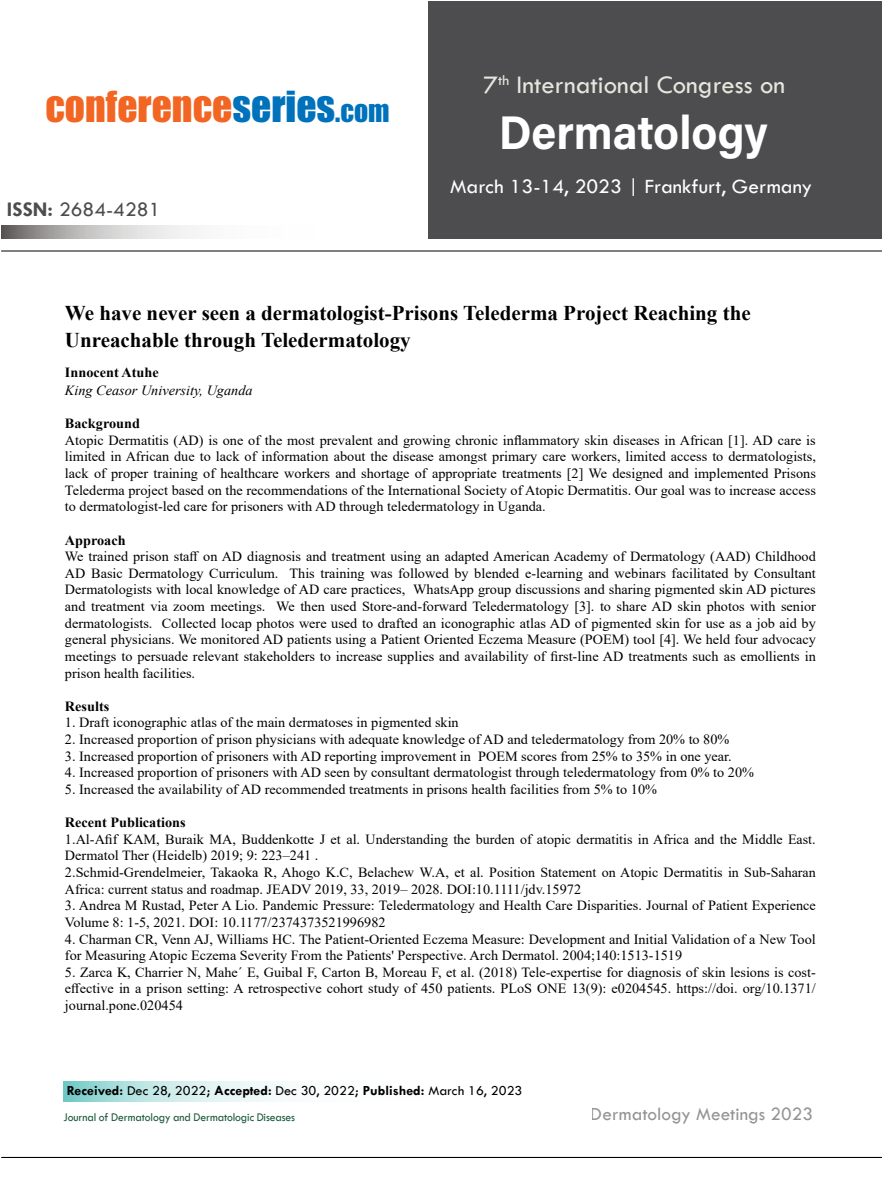
<style>
.page{position:relative;width:882px;height:1197px;background:#fff}
.page>*{position:absolute;margin:0;border:0;box-sizing:border-box;transform-origin:0 0}
.t1{font:47.25px "Acumin Variable Concept";letter-spacing:-.005em;color:#fff;scale:.95 1}
.t2{font:39.55px "Impact";color:#f26522}
.t3{font:26.25px "Tw Cen";color:#e6e6df}
.t4{font:700 21px/27.1px "Times New Roman";color:#000}
.t5{font:21px "Tw Cen";color:#fff}
.t6{font:21px "Tw Cen";color:#4d4d4f}
.t7{font:19.25px "Tw Cen";color:#4d4d4f}
.t8{font:14px/16.6px "Times New Roman";color:#000;text-align:justify}
.t9{font:14px "Tw Cen";color:#000}
.t10{font:700 14px "Times New Roman";color:#000}
.t11{font:italic 14px "Times New Roman";color:#000}
.t12{font:12.25px "Tw Cen";letter-spacing:-.01em;color:#1b593b;scale:.95 1}
.s1{color:#0072bc}
.s2{font-size:27.65px;color:#0072bc}
.s3{font-weight:700}
</style>
<div class="page">
<hr style="left:1px;top:1157px;width:881px;height:1px;background:#000">
<svg style="left:1px;top:225px;width:428px;height:13px"></svg>
<div style="left:429px;top:2px;width:453px;height:237px;background:#4d4d4f"></div>
<hr style="left:1px;top:251px;width:881px;height:1px;background:#000">
<svg style="left:63px;top:1082px;width:217px;height:20px;background:#c4e8e7"></svg>
<h2 class="t2" style="left:45px;top:76px;width:346px">CONFERENCE<span class="s1">SERIES</span><span class="s2">.COM</span></h2>
<h3 class="t6" style="left:7px;top:197px;width:155px"><span class="s3">ISSN:</span> 2684-4281</h3>
<h3 class="t3" style="left:483px;top:69px;width:303px">7<sup>th</sup> International Congress on</h3>
<h1 class="t1" style="left:499px;top:100px;width:285px">Dermatology</h1>
<h3 class="t5" style="left:450px;top:173px;width:364px">March 13-14, 2023 | Frankfurt, Germany</h3>
<h3 class="t4" style="left:65px;top:299px;width:687px">We have never seen a dermatologist-Prisons Telederma Project Reaching the<br>Unreachable through Teledermatology</h3>
<p class="t10" style="left:65px;top:363px;width:95px">Innocent Atuhe</p>
<p class="t11" style="left:65px;top:381px;width:189px">King Ceasor University, Uganda</p>
<p class="t10" style="left:65px;top:413px;width:76px">Background</p>
<p class="t8" style="left:65px;top:431px;width:752px">Atopic Dermatitis (AD) is one of the most prevalent and growing chronic inflammatory skin diseases in African [1]. AD care is limited in African due to lack of information about the disease amongst primary care workers, limited access to dermatologists, lack of proper training of healthcare workers and shortage of appropriate treatments [2] We designed and implemented Prisons Telederma project based on the recommendations of the International Society of Atopic Dermatitis. Our goal was to increase access to dermatologist-led care for prisoners with AD through teledermatology in Uganda.</p>
<p class="t10" style="left:65px;top:530px;width:62px">Approach</p>
<p class="t8" style="left:65px;top:548px;width:752px">We trained prison staff on AD diagnosis and treatment using an adapted American Academy of Dermatology (AAD) Childhood AD Basic Dermatology Curriculum. This training was followed by blended e-learning and webinars facilitated by Consultant Dermatologists with local knowledge of AD care practices, WhatsApp group discussions and sharing pigmented skin AD pictures and treatment via zoom meetings. We then used Store-and-forward Teledermatology [3]. to share AD skin photos with senior dermatologists. Collected locap photos were used to drafted an iconographic atlas AD of pigmented skin for use as a job aid by general physicians. We monitored AD patients using a Patient Oriented Eczema Measure (POEM) tool [4]. We held four advocacy meetings to persuade relevant stakeholders to increase supplies and availability of first-line AD treatments such as emollients in prison health facilities.</p>
<p class="t10" style="left:65px;top:696px;width:46px">Results</p>
<p class="t8" style="left:65px;top:714px;width:395px">1. Draft iconographic atlas of the main dermatoses in pigmented skin</p>
<p class="t8" style="left:65px;top:731px;width:666px">2. Increased proportion of prison physicians with adequate knowledge of AD and teledermatology from 20% to 80%</p>
<p class="t8" style="left:65px;top:747px;width:668px">3. Increased proportion of prisoners with AD reporting improvement in POEM scores from 25% to 35% in one year.</p>
<p class="t8" style="left:65px;top:764px;width:691px">4. Increased proportion of prisoners with AD seen by consultant dermatologist through teledermatology from 0% to 20%</p>
<p class="t8" style="left:65px;top:780px;width:594px">5. Increased the availability of AD recommended treatments in prisons health facilities from 5% to 10%</p>
<p class="t10" style="left:65px;top:812px;width:122px">Recent Publications</p>
<p class="t8" style="left:65px;top:830px;width:752px;text-align:left">1.Al-Afif KAM, Buraik MA, Buddenkotte J et al. Understanding the burden of atopic dermatitis in Africa and the Middle East.<br>Dermatol Ther (Heidelb) 2019; 9: 223–241 .<br>2.Schmid-Grendelmeier, Takaoka R, Ahogo K.C, Belachew W.A, et al. Position Statement on Atopic Dermatitis in Sub-Saharan Africa: current status and roadmap. JEADV 2019, 33, 2019– 2028. DOI:10.1111/jdv.15972</p>
<p class="t8" style="left:65px;top:897px;width:752px">3. Andrea M Rustad, Peter A Lio. Pandemic Pressure: Teledermatology and Health Care Disparities. Journal of Patient Experience<br>Volume 8: 1-5, 2021. DOI: 10.1177/2374373521996982</p>
<p class="t8" style="left:65px;top:930px;width:752px">4. Charman CR, Venn AJ, Williams HC. The Patient-Oriented Eczema Measure: Development and Initial Validation of a New Tool for Measuring Atopic Eczema Severity From the Patients' Perspective. Arch Dermatol. 2004;140:1513-1519</p>
<p class="t8" style="left:65px;top:963px;width:752px">5. Zarca K, Charrier N, Mahe´ E, Guibal F, Carton B, Moreau F, et al. (2018) Tele-expertise for diagnosis of skin lesions is cost&shy;effective in a prison setting: A retrospective cohort study of 450 patients. PLoS ONE 13(9): e0204545. https://doi. org/10.1371/ journal.pone.020454</p>
<p class="t9" style="left:67px;top:1083px;width:457px"><span class="s3">Received:</span> Dec 28, 2022; <span class="s3">Accepted:</span> Dec 30, 2022; <span class="s3">Published:</span> March 16, 2023</p>
<p class="t12" style="left:63px;top:1110px;width:245px">Journal of Dermatology and Dermatologic Diseases</p>
<h3 class="t7" style="left:591px;top:1103px;width:224px">Dermatology Meetings 2023</h3>
</div>
